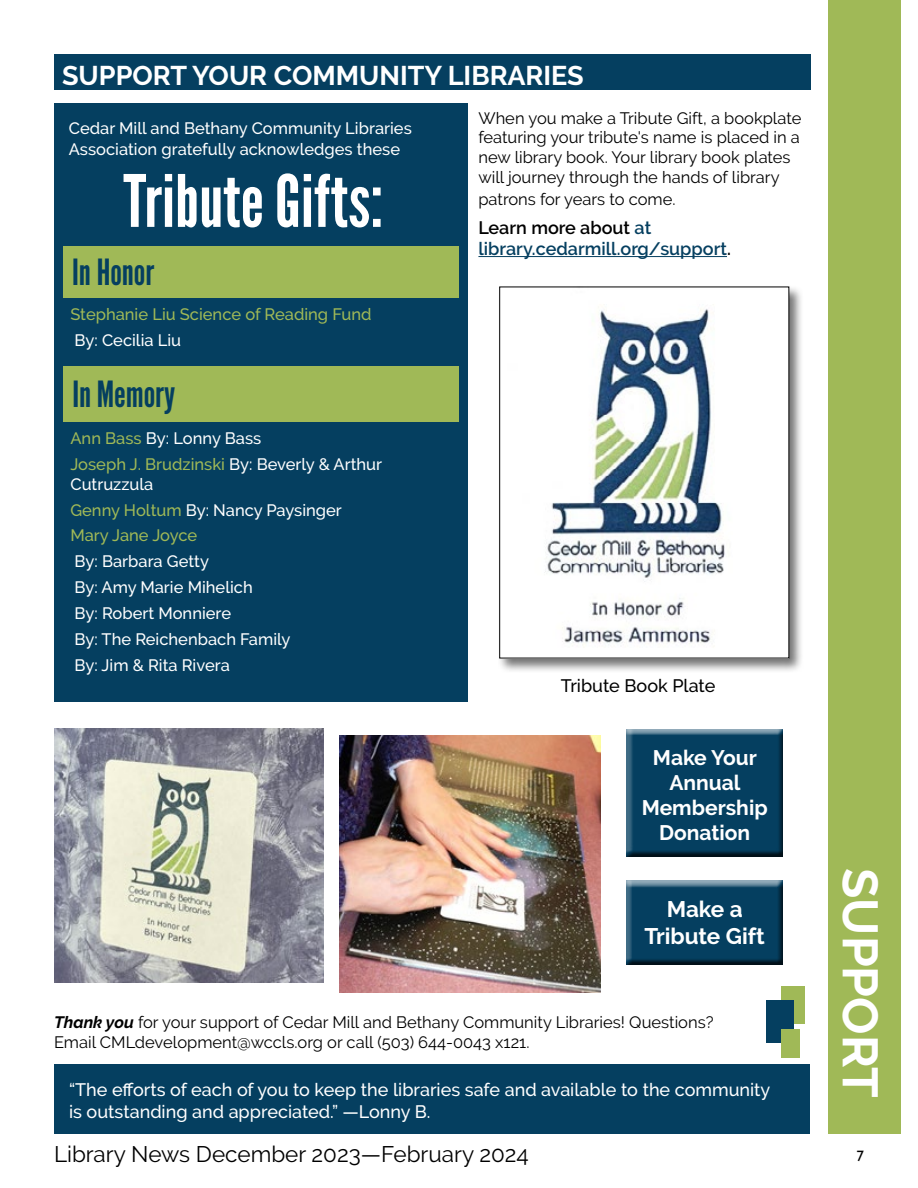
<style>
.page{position:relative;width:918px;height:1188px;background:#fff}
.page>*{position:absolute;margin:0;border:0;box-sizing:border-box;transform-origin:0 0}
.t1{font:72px "League Gothic";color:#fff}
.t2{font:700 49.5px "Raleway";color:#fff}
.t3{font:36px "League Gothic";color:#053f60}
.t4{font:700 27px "Raleway";color:#fff}
.t5{font:22.5px "Raleway";color:#000}
.t6{font:700 22.5px/27px "Raleway";color:#fff;text-align:center}
.t7{font:700 21px/25.2px "Raleway";color:#fff;text-align:center}
.t8{font:500 18px/22.5px "Raleway";color:#fff}
.t9{font:600 18px/21.6px "Raleway";color:#053f60}
.t10{font:500 18px "Raleway";color:#000}
.t11{font:16.5px/19.8px "Raleway";color:#000}
.t12{font:500 16.5px/25.8px "Raleway";color:#fff}
.t13{font:500 16.5px "Raleway";color:#a0b957}
.t14{font:15px "Gill Sans";color:#000}
.s1{color:#000}
.s2{color:#a0b957}
.s3{font-weight:700;font-style:italic}
</style>
<div class="page">
<div style="left:828px;top:0;width:72px;height:1134px;background:#a0b957"></div>
<div style="left:55px;top:54px;width:756px;height:36px;background:#053f60"></div>
<div style="left:54px;top:103px;width:414px;height:599px;background:#053f60"></div>
<div style="left:63px;top:366px;width:396px;height:55px;background:#a0b957"></div>
<div style="left:63px;top:246px;width:396px;height:51px;background:#a0b957"></div>
<hr style="left:478px;top:256px;width:249px;height:1px;background:#053f60">
<div style="left:621px;top:876px;width:169px;height:95px;background:#000;opacity:.75"></div>
<div style="left:498px;top:284px;width:306px;height:389px;background:#000;opacity:.55"></div>
<img style="left:502px;top:289px;width:285px;height:367px">
<div style="left:621px;top:725px;width:169px;height:138px;background:#000;opacity:.75"></div>
<img style="left:54px;top:729px;width:270px;height:254px">
<img style="left:339px;top:736px;width:261px;height:256px">
<div style="left:781px;top:987px;width:23px;height:37px;background:#a0b957"></div>
<div style="left:766px;top:1000px;width:27px;height:43px;background:#053f60"></div>
<div style="left:781px;top:1029px;width:18px;height:29px;background:#a0b957"></div>
<div style="left:54px;top:1064px;width:756px;height:69px;background:#053f60"></div>
<h3 class="t4" style="left:62px;top:60px;width:523px">SUPPORT YOUR COMMUNITY LIBRARIES</h3>
<p class="t12" style="left:69px;top:118px;width:344px;line-height:21px">Cedar Mill and Bethany Community Libraries<br>Association gratefully acknowledges these</p>
<h1 class="t1" style="left:123px;top:160px;width:261px">Tribute Gifts:</h1>
<p class="t11" style="left:478px;top:108px;width:324px">When you make a Tribute Gift, a bookplate featuring your tribute's name is placed in a new library book. Your library book plates will journey through the hands of library</p>
<p class="t11" style="left:478px;top:189px;width:199px">patrons for years to come.</p>
<p class="t9" style="left:478px;top:217px;width:254px"><span class="s1">Learn more about</span> at library.cedarmill.org/support<span class="s1">.</span></p>
<h3 class="t3" style="left:72px;top:251px;width:84px">In Honor</h3>
<p class="t13" style="left:70px;top:305px;width:303px">Stephanie Liu Science of Reading Fund</p>
<p class="t12" style="left:75px;top:328px;width:108px">By: Cecilia Liu</p>
<h3 class="t3" style="left:72px;top:373px;width:104px">In Memory</h3>
<p class="t12" style="left:70px;top:426px;width:313px"><span class="s2">Ann Bass</span> By: Lonny Bass<br><span class="s2">Joseph J. Brudzinski</span> By: Beverly &amp; Arthur</p>
<p class="t12" style="left:70px;top:471px;width:273px">Cutruzzula<br><span class="s2">Genny Holtum</span> By: Nancy Paysinger<br><span class="s2">Mary Jane Joyce</span></p>
<p class="t12" style="left:75px;top:549px;width:217px">By: Barbara Getty<br>By: Amy Marie Mihelich<br>By: Robert Monniere<br>By: The Reichenbach Family<br>By: Jim &amp; Rita Rivera</p>
<p class="t10" style="left:561px;top:675px;width:156px">Tribute Book Plate</p>
<p class="t7" style="left:642px;top:745px;width:127px">Make Your<br>Annual<br>Membership<br>Donation</p>
<h3 class="t6" style="left:645px;top:895px;width:122px">Make a<br>Tribute Gift</h3>
<p class="t11" style="left:54px;top:1013px;width:661px"><span class="s3">Thank you</span> for your support of Cedar Mill and Bethany Community Libraries! Questions?<br>Email CMLdevelopment@wccls.org or call (503) 644-0043 x121.</p>
<p class="t8" style="left:69px;top:1078px;width:703px">“The efforts of each of you to keep the libraries safe and available to the community is outstanding and appreciated.” —Lonny B.</p>
<h2 class="t2" style="left:889px;top:868px;width:231px;rotate:90deg">SUPPORT</h2>
<h3 class="t5" style="left:54px;top:1141px;width:476px">Library News December 2023—February 2024</h3>
<p class="t14" style="left:856px;top:1147px;width:9px">7</p>
</div>
